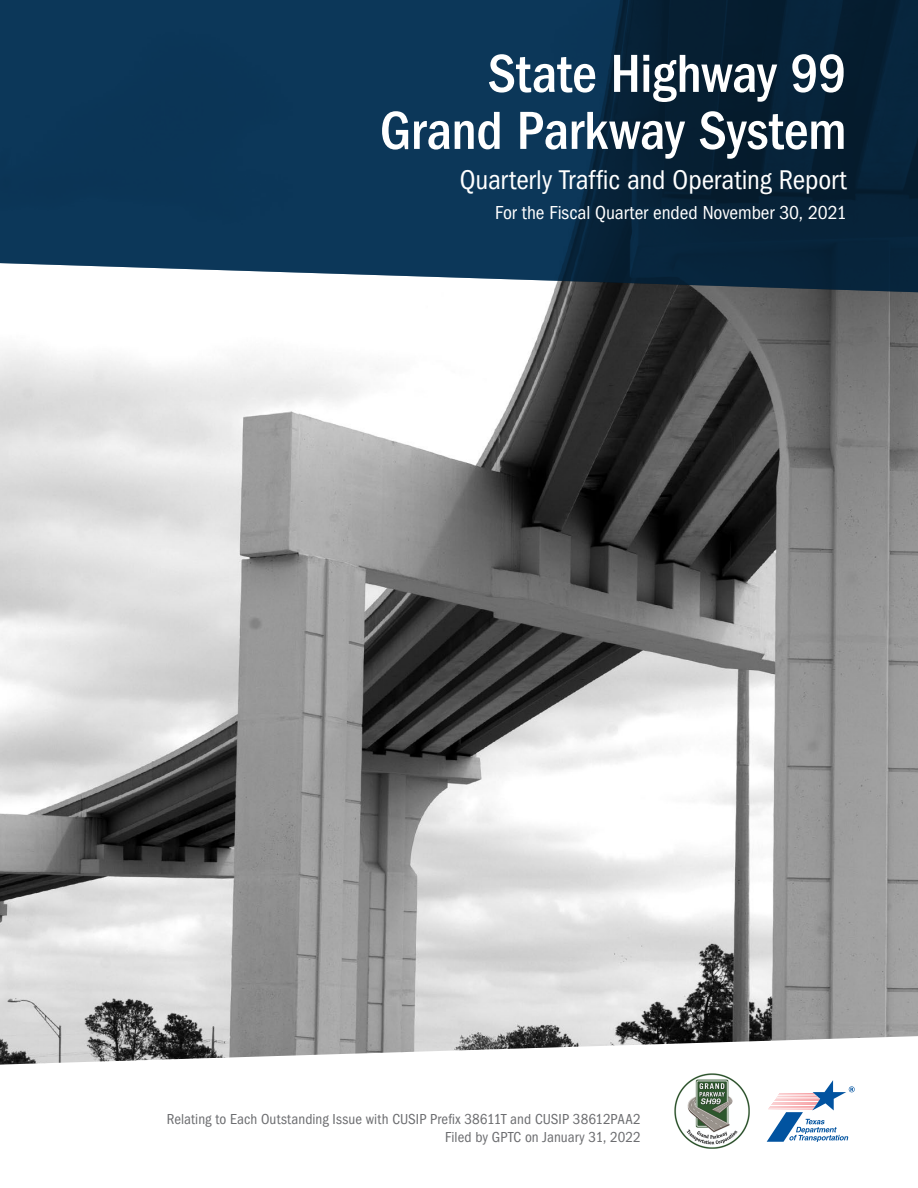
<style>
.page{position:relative;width:918px;height:1188px;background:#fff}
.page>*{position:absolute;margin:0;border:0;box-sizing:border-box;transform-origin:0 0}
.t1{font:500 condensed 55.5px "ITC Franklin Gothic Std";letter-spacing:-.005em;color:#fff}
.t2{font:condensed 28.05px "ITC Franklin Gothic Std";letter-spacing:-.005em;color:#fff}
.t3{font:condensed 19.5px "ITC Franklin Gothic Std";letter-spacing:-.005em;color:#fff}
.t4{font:condensed 15px/18px "ITC Franklin Gothic Std";letter-spacing:.005em;color:#6c6d70;text-align:right}
</style>
<div class="page">
<img style="left:0;top:293px;width:918px;height:743px">
<svg style="left:0;top:0;width:918px;height:293px;background:#143753"></svg>
<svg style="left:0;top:1036px;width:918px;height:106px"></svg>
<svg style="left:767px;top:1080px;width:88px;height:62px"></svg>
<img style="left:675px;top:1074px;width:75px;height:75px">
<p class="t1" style="left:488px;top:42px;width:361px">State Highway 99</p>
<p class="t1" style="left:380px;top:99px;width:468px">Grand Parkway System</p>
<p class="t2" style="left:460px;top:164px;width:388px">Quarterly Traffic and Operating Report</p>
<p class="t3" style="left:495px;top:202px;width:353px">For the Fiscal Quarter ended November 30, 2021</p>
<p class="t4" style="left:167px;top:1110px;width:476px">Relating to Each Outstanding Issue with CUSIP Prefix 38611T and CUSIP 38612PAA2<br>Filed by GPTC on January 31, 2022</p>
</div>
